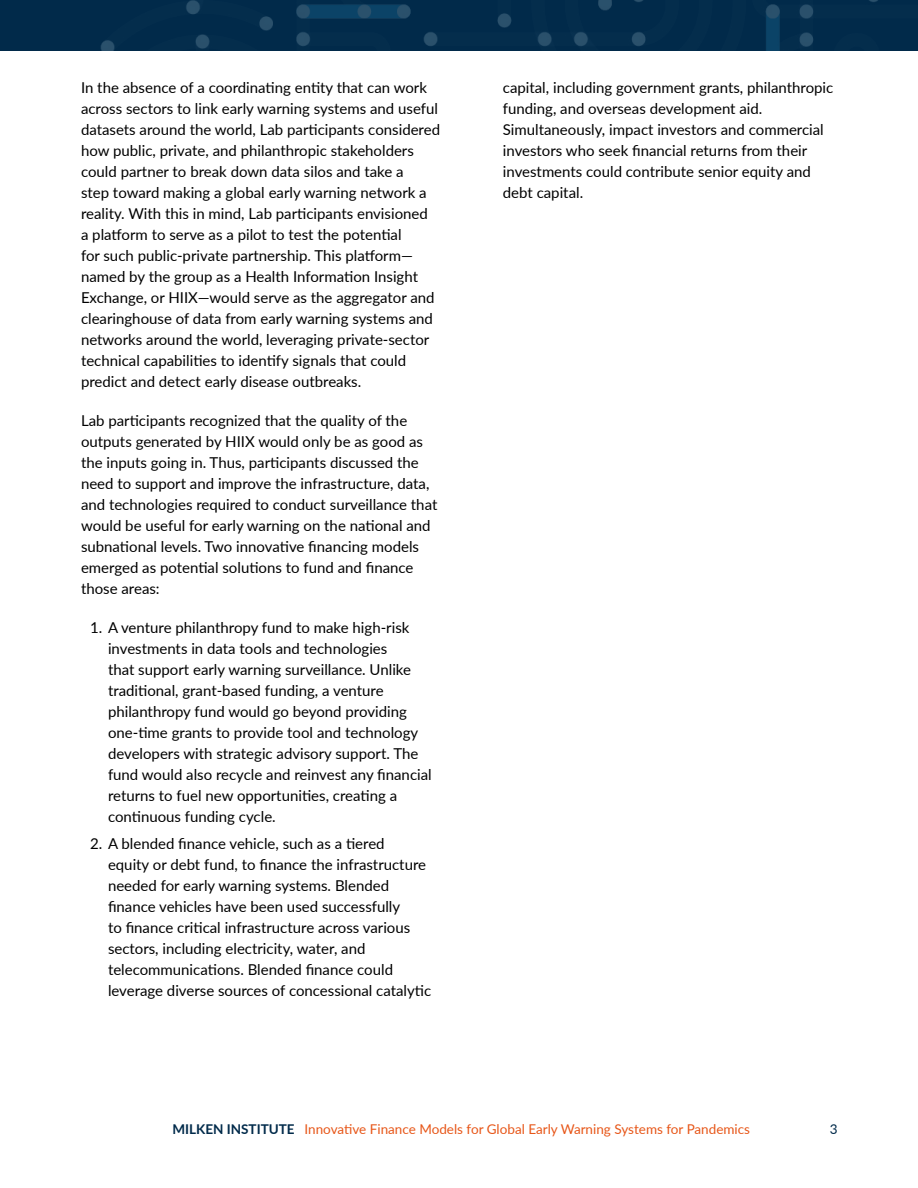
<style>
.page{position:relative;width:918px;height:1188px;background:#fff}
.page>*{position:absolute;margin:0;border:0;box-sizing:border-box;transform-origin:0 0}
.t1{font:15px/21px "Lato";color:#000}
.t2{font:13.5px "Lato";color:#e75618}
.t3{font:13.5px "Lato";color:#012a4a}
.s1{font-weight:700;color:#012a4a}
</style>
<div class="page">
<img style="left:0;top:0;width:918px;height:51px">
<p class="t1" style="left:81px;top:76px;width:361px">In the absence of a coordinating entity that can work across sectors to link early warning systems and useful datasets around the world, Lab participants considered how public, private, and philanthropic stakeholders could partner to break down data silos and take a<br>step toward making a global early warning network a reality. With this in mind, Lab participants envisioned<br>a platform to serve as a pilot to test the potential<br>for such public-private partnership. This platform— named by the group as a Health Information Insight Exchange, or HIIX—would serve as the aggregator and clearinghouse of data from early warning systems and networks around the world, leveraging private-sector technical capabilities to identify signals that could predict and detect early disease outbreaks.</p>
<p class="t1" style="left:81px;top:409px;width:358px">Lab participants recognized that the quality of the outputs generated by HIIX would only be as good as the inputs going in. Thus, participants discussed the need to support and improve the infrastructure, data, and technologies required to conduct surveillance that would be useful for early warning on the national and subnational levels. Two innovative financing models emerged as potential solutions to fund and finance those areas:</p>
<p class="t1" style="left:108px;top:616px;width:325px;text-indent:-18px">1. A venture philanthropy fund to make high-risk investments in data tools and technologies<br>that support early warning surveillance. Unlike traditional, grant-based funding, a venture philanthropy fund would go beyond providing one-time grants to provide tool and technology developers with strategic advisory support. The fund would also recycle and reinvest any financial returns to fuel new opportunities, creating a continuous funding cycle.</p>
<p class="t1" style="left:108px;top:832px;width:325px;text-indent:-18px">2. A blended finance vehicle, such as a tiered<br>equity or debt fund, to finance the infrastructure needed for early warning systems. Blended finance vehicles have been used successfully<br>to finance critical infrastructure across various sectors, including electricity, water, and telecommunications. Blended finance could leverage diverse sources of concessional catalytic</p>
<p class="t1" style="left:503px;top:76px;width:332px">capital, including government grants, philanthropic funding, and overseas development aid.<br>Simultaneously, impact investors and commercial investors who seek financial returns from their investments could contribute senior equity and debt capital.</p>
<p class="t2" style="left:172px;top:1119px;width:579px"><span class="s1">MILKEN INSTITUTE</span> Innovative Finance Models for Global Early Warning Systems for Pandemics</p>
<p class="t3" style="left:830px;top:1119px;width:9px">3</p>
</div>
